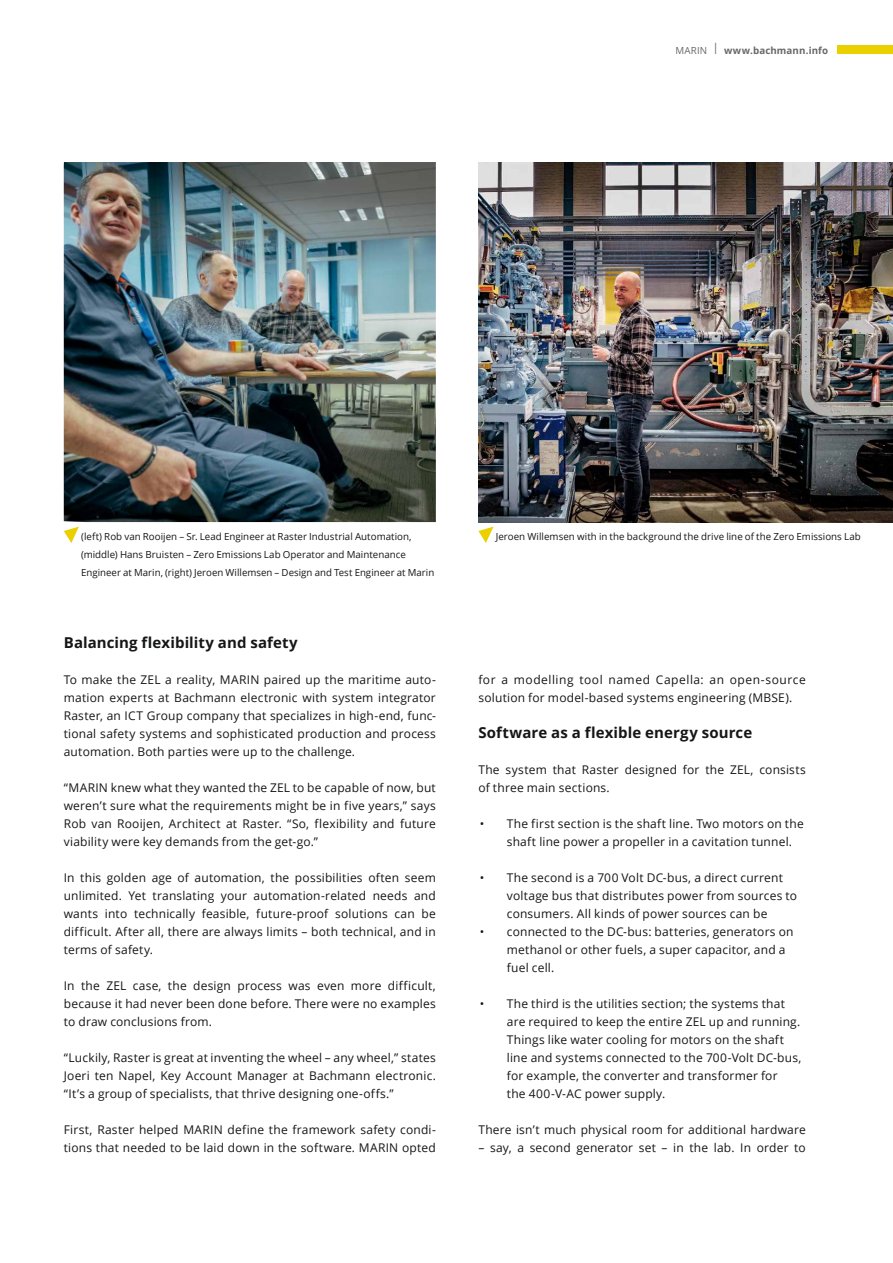
<style>
.page{position:relative;width:893px;height:1263px;background:#fff}
.page>*{position:absolute;margin:0;border:0;box-sizing:border-box;transform-origin:0 0}
.t1{font:700 15px "Open Sans";letter-spacing:.005em;color:#151616}
.t2{font:12px/18px "Open Sans";letter-spacing:.015em;color:#151616}
.t3{font:12px/18px "Open Sans";letter-spacing:.035em;color:#151616}
.t4{font:9.75px/18px "Open Sans";letter-spacing:.005em;color:#151616}
.t5{font:700 9.75px "Open Sans";letter-spacing:.01em;color:#686868}
.s1{font-weight:400}
.s2{font-weight:400;font-size:14.7px}
</style>
<div class="page">
<svg style="left:64px;top:527px;width:15px;height:16px"></svg>
<svg style="left:478px;top:527px;width:15px;height:16px"></svg>
<img style="left:478px;top:162px;width:415px;height:360px">
<img style="left:64px;top:162px;width:372px;height:360px">
<div style="left:838px;top:45px;width:55px;height:9px;background:#ebd000"></div>
<p class="t5" style="left:675px;top:44px;width:154px"><span class="s1">MARIN</span> <span class="s2">l</span> www.bachmann.info</p>
<p class="t4" style="left:81px;top:527px;width:355px">(left) Rob van Rooijen – Sr. Lead Engineer at Raster Industrial Automation, (middle) Hans Bruisten – Zero Emissions Lab Operator and Maintenance<br>Engineer at Marin, (right) Jeroen Willemsen – Design and Test Engineer at Marin</p>
<p class="t4" style="left:496px;top:527px;width:367px">Jeroen Willemsen with in the background the drive line of the Zero Emissions Lab</p>
<p class="t1" style="left:64px;top:632px;width:235px">Balancing flexibility and safety</p>
<p class="t2" style="left:64px;top:670px;width:374px;text-align:justify">To make the ZEL a reality, MARIN paired up the maritime auto&shy;mation experts at Bachmann electronic with system integrator Raster, an ICT Group company that specializes in high-end, func&shy;tional safety systems and sophisticated production and process automation. Both parties were up to the challenge.</p>
<p class="t2" style="left:64px;top:778px;width:374px;text-align:justify">“MARIN knew what they wanted the ZEL to be capable of now, but weren’t sure what the requirements might be in five years,” says Rob van Rooijen, Architect at Raster. “So, flexibility and future viability were key demands from the get-go.”</p>
<p class="t2" style="left:64px;top:868px;width:374px;text-align:justify">In this golden age of automation, the possibilities often seem unlimited. Yet translating your automation-related needs and wants into technically feasible, future-proof solutions can be difficult. After all, there are always limits – both technical, and in terms of safety.</p>
<p class="t2" style="left:64px;top:976px;width:374px;text-align:justify">In the ZEL case, the design process was even more difficult, because it had never been done before. There were no examples to draw conclusions from.</p>
<p class="t2" style="left:64px;top:1048px;width:374px;text-align:justify">“Luckily, Raster is great at inventing the wheel – any wheel,” states Joeri ten Napel, Key Account Manager at Bachmann electronic. “It’s a group of specialists, that thrive designing one-offs.”</p>
<p class="t2" style="left:64px;top:1120px;width:374px">First, Raster helped MARIN define the framework safety condi&shy;tions that needed to be laid down in the software. MARIN opted</p>
<p class="t3" style="left:478px;top:670px;width:329px">for a modelling tool named Capella: an open-source solution for model-based systems engineering (MBSE).</p>
<p class="t1" style="left:478px;top:722px;width:275px">Software as a flexible energy source</p>
<p class="t2" style="left:478px;top:760px;width:329px">The system that Raster designed for the ZEL, consists of three main sections.</p>
<p class="t2" style="left:507px;top:814px;width:298px;text-indent:-27px">• The first section is the shaft line. Two motors on the shaft line power a propeller in a cavitation tunnel.</p>
<p class="t2" style="left:507px;top:868px;width:292px;text-indent:-27px">• The second is a 700 Volt DC-bus, a direct current voltage bus that distributes power from sources to consumers. All kinds of power sources can be</p>
<p class="t2" style="left:507px;top:922px;width:288px;text-indent:-27px">• connected to the DC-bus: batteries, generators on methanol or other fuels, a super capacitor, and a fuel cell.</p>
<p class="t2" style="left:507px;top:994px;width:296px;text-indent:-27px">• The third is the utilities section; the systems that are required to keep the entire ZEL up and running.<br>Things like water cooling for motors on the shaft line and systems connected to the 700-Volt DC-bus, for example, the converter and transformer for<br>the 400-V-AC power supply.</p>
<p class="t2" style="left:478px;top:1120px;width:329px">There isn’t much physical room for additional hardware</p>
<p class="t2" style="left:478px;top:1138px;width:329px">– say, a second generator set – in the lab. In order to</p>
</div>
